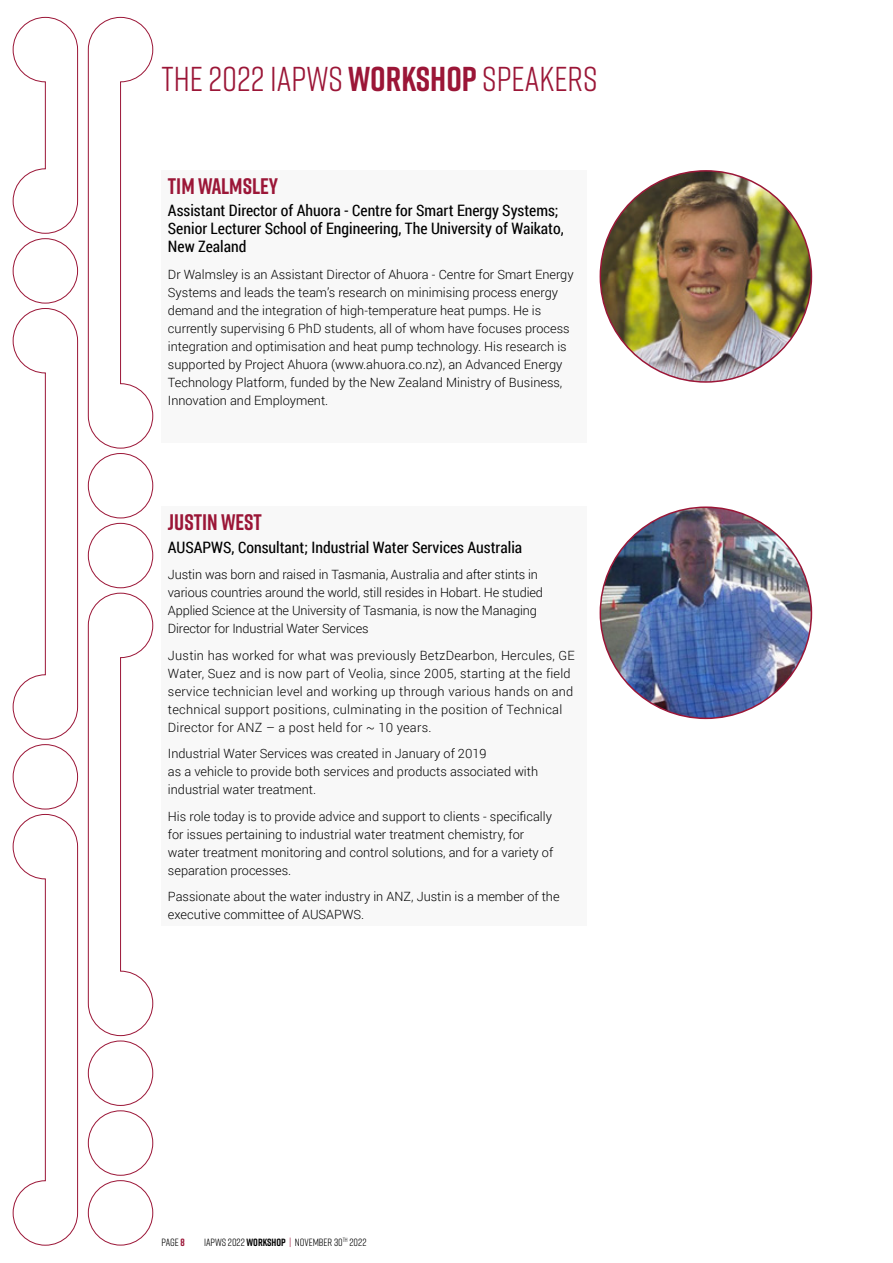
<style>
.page{position:relative;width:893px;height:1263px;background:#fff}
.page>*{position:absolute;margin:0;border:0;box-sizing:border-box;transform-origin:0 0}
.t1{font:34.5px "Rift";color:#9b1637}
.t2{font:700 22.5px "Rift";color:#9b1637}
.t3{font:15.75px/18px "Roboto Condensed";color:#000}
.t4{font:300 12.75px/18px "Roboto";color:#000}
.t5{font:300 12.75px/18px "Roboto";letter-spacing:.02em;color:#000}
.t6{font:10.5px "Rift";color:#000}
.s1{font-weight:700}
.s2{font-weight:700;color:#9b1637}
.s3{color:#9b1637}
</style>
<div class="page">
<div style="left:88px;top:1040px;width:65px;height:66px;border:1px solid #9b1637;border-radius:50%"></div>
<div style="left:88px;top:1180px;width:65px;height:65px;border:1px solid #9b1637;border-radius:50%"></div>
<div style="left:88px;top:1110px;width:65px;height:66px;border:1px solid #9b1637;border-radius:50%"></div>
<svg style="left:88px;top:592px;width:66px;height:444px"></svg>
<div style="left:88px;top:453px;width:65px;height:65px;border:1px solid #9b1637;border-radius:50%"></div>
<div style="left:88px;top:523px;width:65px;height:65px;border:1px solid #9b1637;border-radius:50%"></div>
<svg style="left:88px;top:17px;width:66px;height:432px"></svg>
<div style="left:13px;top:744px;width:65px;height:65px;border:1px solid #9b1637;border-radius:50%"></div>
<svg style="left:12px;top:308px;width:66px;height:432px"></svg>
<div style="left:13px;top:238px;width:65px;height:65px;border:1px solid #9b1637;border-radius:50%"></div>
<svg style="left:12px;top:17px;width:66px;height:217px"></svg>
<svg style="left:12px;top:814px;width:66px;height:432px"></svg>
<div style="left:162px;top:170px;width:425px;height:273px;background:#f8f8f8"></div>
<img style="left:600px;top:171px;width:211px;height:211px;border-radius:106px">
<div style="left:162px;top:506px;width:425px;height:419px;background:#f8f8f8"></div>
<img style="left:600px;top:507px;width:211px;height:211px;border-radius:106px">
<h1 class="t1" style="left:162px;top:54px;width:437px">THE 2022 IAPWS <span class="s1">WORKSHOP</span> SPEAKERS</h1>
<h2 class="t2" style="left:168px;top:170px;width:112px">TIM WALMSLEY</h2>
<p class="t3" style="left:168px;top:201px;width:397px">Assistant Director of Ahuora - Centre for Smart Energy Systems;<br>Senior Lecturer School of Engineering, The University of Waikato,<br>New Zealand</p>
<p class="t4" style="left:168px;top:265px;width:407px">Dr Walmsley is an Assistant Director of Ahuora - Centre for Smart Energy Systems and leads the team’s research on minimising process energy demand and the integration of high-temperature heat pumps. He is currently supervising 6 PhD students, all of whom have focuses process integration and optimisation and heat pump technology. His research is supported by Project Ahuora (www.ahuora.co.nz), an Advanced Energy Technology Platform, funded by the New Zealand Ministry of Business, Innovation and Employment.</p>
<h2 class="t2" style="left:168px;top:506px;width:95px">JUSTIN WEST</h2>
<p class="t3" style="left:168px;top:537px;width:356px">AUSAPWS, Consultant; Industrial Water Services Australia</p>
<p class="t4" style="left:168px;top:565px;width:377px">Justin was born and raised in Tasmania, Australia and after stints in various countries around the world, still resides in Hobart. He studied Applied Science at the University of Tasmania, is now the Managing Director for Industrial Water Services</p>
<p class="t5" style="left:168px;top:646px;width:408px">Justin has worked for what was previously BetzDearbon, Hercules, GE Water, Suez and is now part of Veolia, since 2005, starting at the field service technician level and working up through various hands on and technical support positions, culminating in the position of Technical Director for ANZ – a post held for ~ 10 years.</p>
<p class="t4" style="left:168px;top:744px;width:372px">Industrial Water Services was created in January of 2019<br>as a vehicle to provide both services and products associated with industrial water treatment.</p>
<p class="t4" style="left:168px;top:807px;width:387px">His role today is to provide advice and support to clients - specifically for issues pertaining to industrial water treatment chemistry, for water treatment monitoring and control solutions, and for a variety of separation processes.</p>
<p class="t4" style="left:168px;top:887px;width:393px">Passionate about the water industry in ANZ, Justin is a member of the executive committee of AUSAPWS.</p>
<p class="t6" style="left:162px;top:1234px;width:25px">PAGE <span class="s2">8</span></p>
<p class="t6" style="left:204px;top:1234px;width:164px">IAPWS 2022 <span class="s1">WORKSHOP</span> <span class="s3">|</span> NOVEMBER 30<sup>TH</sup> 2022</p>
</div>
